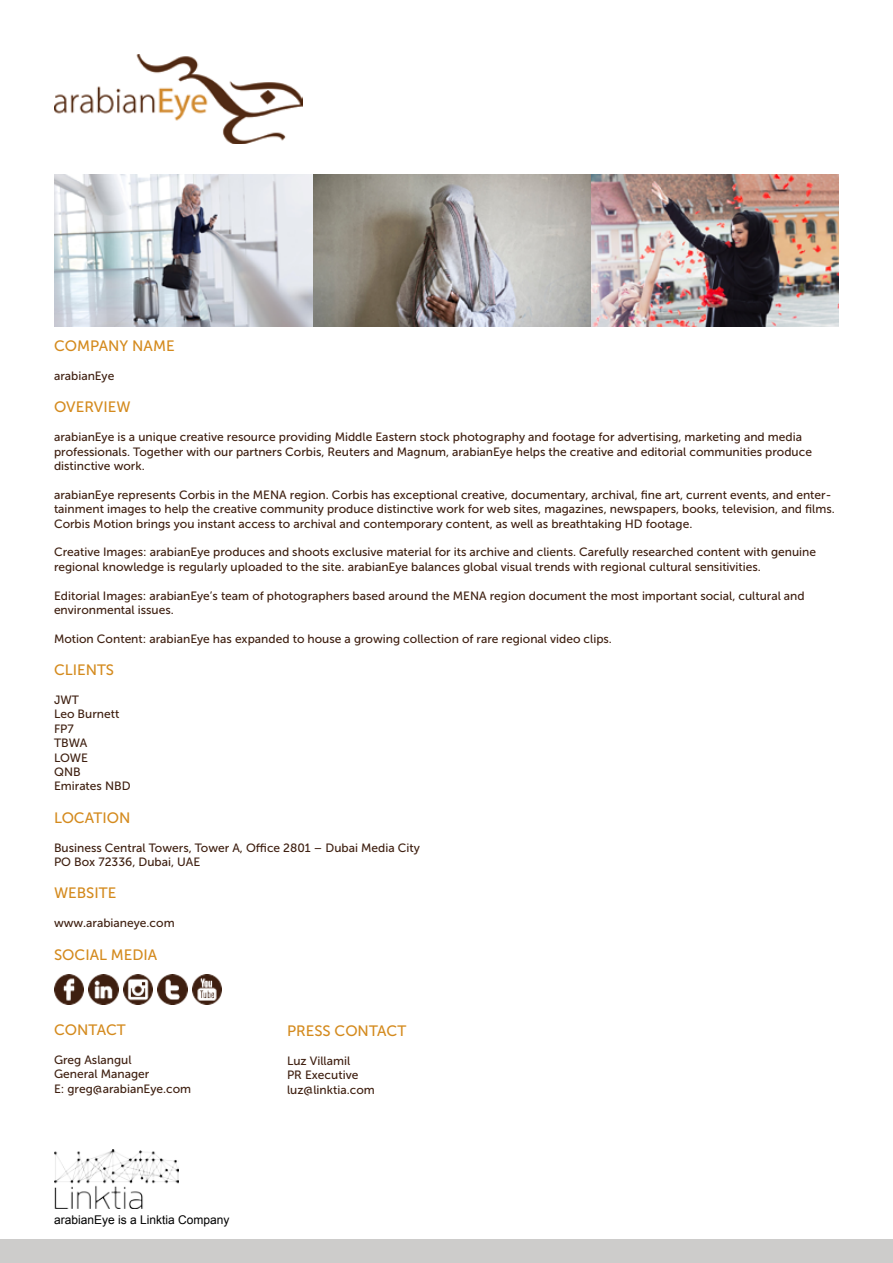
<style>
.page{position:relative;width:893px;height:1263px;background:#fff}
.page>*{position:absolute;margin:0;border:0;box-sizing:border-box;transform-origin:0 0}
.t1{font:15px "Museo Sans 500";color:#d48a1d}
.t2{font:12px/14.4px "Museo Sans 500";color:#3e1f10}
.t3{font:12px "Arial";color:#000}
</style>
<div class="page">
<img style="left:54px;top:54px;width:248px;height:90px">
<img style="left:54px;top:1149px;width:125px;height:60px">
<div style="left:0;top:1240px;width:893px;height:23px;background:#cdcccb"></div>
<img style="left:54px;top:174px;width:785px;height:152px">
<img style="left:54px;top:974px;width:30px;height:30px">
<img style="left:89px;top:974px;width:29px;height:30px">
<img style="left:123px;top:974px;width:30px;height:30px">
<img style="left:158px;top:974px;width:29px;height:30px">
<img style="left:192px;top:974px;width:30px;height:30px">
<p class="t1" style="left:54px;top:338px;width:122px">COMPANY NAME</p>
<p class="t2" style="left:54px;top:369px;width:62px">arabianEye</p>
<p class="t1" style="left:54px;top:399px;width:78px">OVERVIEW</p>
<p class="t2" style="left:54px;top:430px;width:759px">arabianEye is a unique creative resource providing Middle Eastern stock photography and footage for advertising, marketing and media professionals. Together with our partners Corbis, Reuters and Magnum, arabianEye helps the creative and editorial communities produce distinctive work.</p>
<p class="t2" style="left:54px;top:487px;width:782px">arabianEye represents Corbis in the MENA region. Corbis has exceptional creative, documentary, archival, fine art, current events, and enter&shy;tainment images to help the creative community produce distinctive work for web sites, magazines, newspapers, books, television, and films.<br>Corbis Motion brings you instant access to archival and contemporary content, as well as breathtaking HD footage.</p>
<p class="t2" style="left:54px;top:545px;width:764px">Creative Images: arabianEye produces and shoots exclusive material for its archive and clients. Carefully researched content with genuine regional knowledge is regularly uploaded to the site. arabianEye balances global visual trends with regional cultural sensitivities.</p>
<p class="t2" style="left:54px;top:588px;width:752px">Editorial Images: arabianEye’s team of photographers based around the MENA region document the most important social, cultural and environmental issues.</p>
<p class="t2" style="left:54px;top:631px;width:559px">Motion Content: arabianEye has expanded to house a growing collection of rare regional video clips.</p>
<p class="t1" style="left:54px;top:662px;width:62px">CLIENTS</p>
<p class="t2" style="left:54px;top:693px;width:78px">JWT<br>Leo Burnett<br>FP7<br>TBWA<br>LOWE<br>QNB<br>Emirates NBD</p>
<p class="t1" style="left:54px;top:809px;width:78px">LOCATION</p>
<p class="t2" style="left:54px;top:840px;width:367px">Business Central Towers, Tower A, Office 2801 – Dubai Media City<br>PO Box 72336, Dubai, UAE</p>
<p class="t1" style="left:54px;top:885px;width:64px">WEBSITE</p>
<p class="t2" style="left:54px;top:916px;width:122px">www.arabianeye.com</p>
<p class="t1" style="left:54px;top:946px;width:105px">SOCIAL MEDIA</p>
<p class="t1" style="left:54px;top:1022px;width:73px">CONTACT</p>
<p class="t2" style="left:54px;top:1053px;width:139px">Greg Aslangul<br>General Manager<br>E: greg@arabianEye.com</p>
<p class="t3" style="left:54px;top:1212px;width:177px">arabianEye is a Linktia Company</p>
<p class="t1" style="left:287px;top:1023px;width:19px">Press</p>
<p class="t1" style="left:335px;top:1023px;width:12px">contact</p>
<p class="t2" style="left:287px;top:1053px;width:89px">Luz Villamil<br>PR Executive luz@linktia.com</p>
</div>
